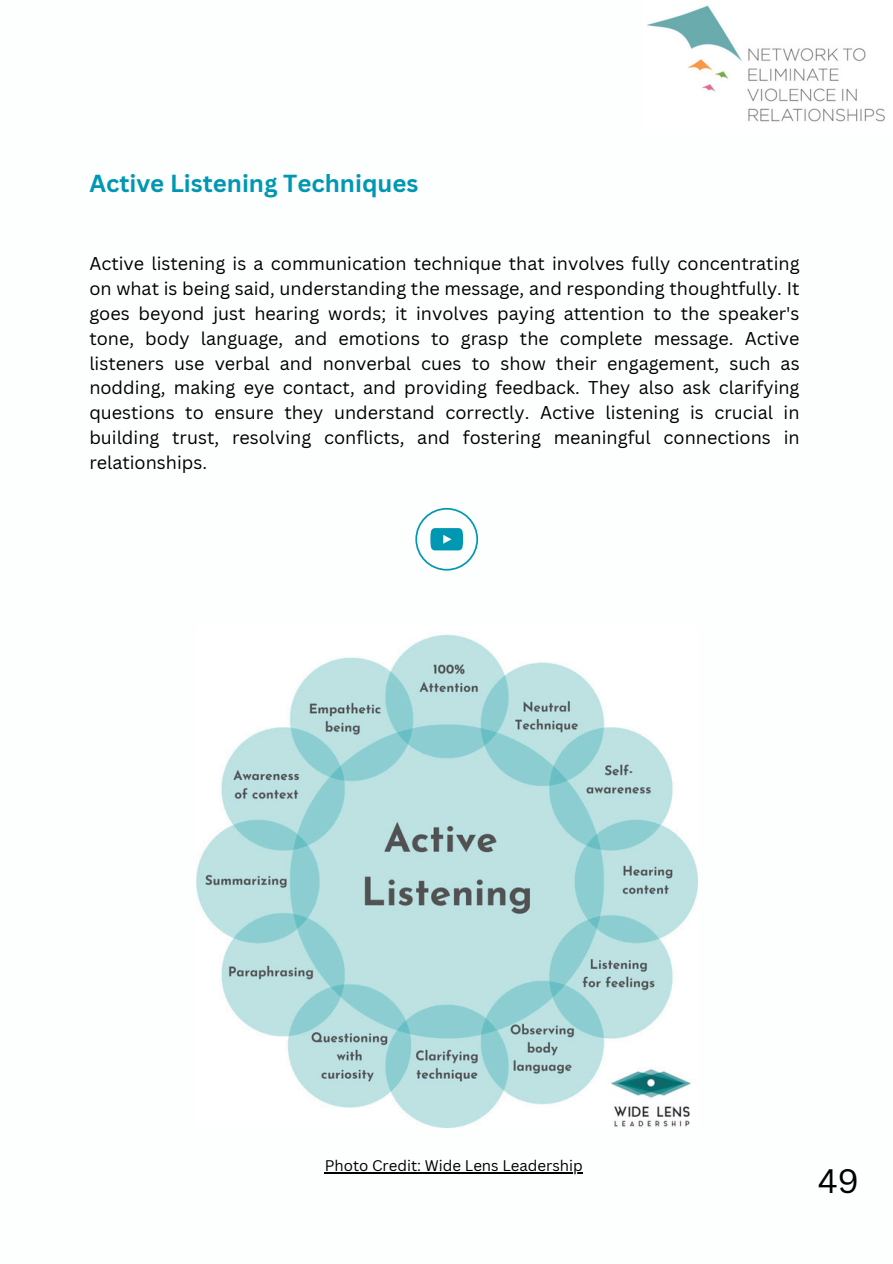
<style>
.page{position:relative;width:893px;height:1264px;background:#fff}
.page>*{position:absolute;margin:0;border:0;box-sizing:border-box;transform-origin:0 0}
.t1{font:33px "Canva Sans";color:#000}
.t2{font:700 24px "Canva Sans";color:#0097b2}
.t3{font:18px/24.8px "Canva Sans";color:#000;text-align:justify}
.t4{font:15px "Canva Sans";color:#000}
</style>
<div class="page">
<img style="left:647px;top:5px;width:238px;height:117px">
<svg style="left:415px;top:508px;width:63px;height:62px"></svg>
<img style="left:196px;top:635px;width:501px;height:492px">
<hr style="left:324px;top:1172px;width:258px;height:1px;background:#000">
<p class="t2" style="left:89px;top:166px;width:330px">Active Listening Techniques</p>
<h2 class="t3" style="left:89px;top:251px;width:711px">Active listening is a communication technique that involves fully concentrating on what is being said, understanding the message, and responding thoughtfully. It goes beyond just hearing words; it involves paying attention to the speaker's tone, body language, and emotions to grasp the complete message. Active listeners use verbal and nonverbal cues to show their engagement, such as nodding, making eye contact, and providing feedback. They also ask clarifying questions to ensure they understand correctly. Active listening is crucial in building trust, resolving conflicts, and fostering meaningful connections in relationships.</h2>
<p class="t4" style="left:324px;top:1155px;width:259px">Photo Credit: Wide Lens Leadership</p>
<p class="t1" style="left:817px;top:1158px;width:43px">49</p>
</div>
